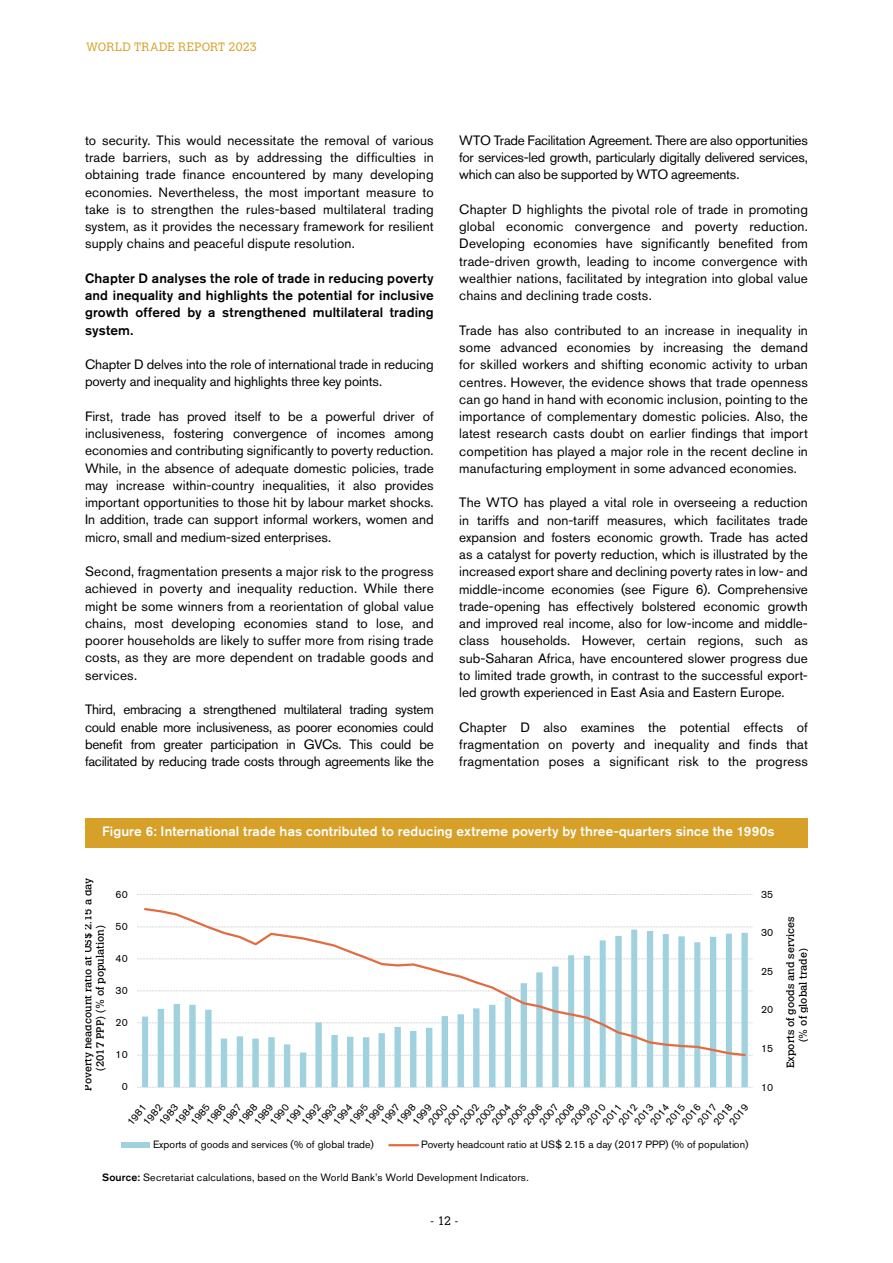
<style>
.page{position:relative;width:893px;height:1263px;background:#fff}
.page>*{position:absolute;margin:0;border:0;box-sizing:border-box;transform-origin:0 0}
.t1{font:13.5px/17.2px "Akzidenz Grotesk BE";letter-spacing:.005em;color:#000;text-align:justify}
.t2{font:500 13.5px/17.2px "Akzidenz Grotesk BE";letter-spacing:.01em;color:#000;text-align:justify}
.t3{font:500 13.5px "Akzidenz Grotesk BE";letter-spacing:.01em;color:#fff}
.t4{font:300 12px "Calvert MT Std";letter-spacing:.02em;color:#d6a029}
.t5{font:300 12px "Calvert MT Std";color:#000}
.t6{font:10.5px "Akzidenz Grotesk BE";color:#010202}
.t7{font:10.5px/12.5px "Calvert MT Std";color:#010202;text-align:center}
.t8{font:10.5px "Akzidenz Grotesk BE";letter-spacing:.02em;color:#000}
.s1{font-weight:500}
</style>
<div class="page">
<div style="left:85px;top:818px;width:723px;height:29px;background:#d6a029"></div>
<svg style="left:137px;top:1087px;width:616px;height:1px"></svg>
<svg style="left:137px;top:894px;width:616px;height:1px"></svg>
<svg style="left:142px;top:932px;width:606px;height:155px"></svg>
<svg style="left:143px;top:908px;width:604px;height:149px"></svg>
<div style="left:121px;top:1142px;width:29px;height:6px;background:#9fd1df"></div>
<hr style="left:389px;top:1144px;width:29px;height:2px;background:#e26c42">
<p class="t4" style="left:86px;top:40px;width:172px">WORLD TRADE REPORT 2023</p>
<p class="t1" style="left:85px;top:131px;width:350px">to security. This would necessitate the removal of various trade barriers, such as by addressing the difficulties in obtaining trade finance encountered by many developing economies. Nevertheless, the most important measure to take is to strengthen the rules-based multilateral trading system, as it provides the necessary framework for resilient supply chains and peaceful dispute resolution.</p>
<p class="t2" style="left:85px;top:269px;width:350px">Chapter D analyses the role of trade in reducing poverty and inequality and highlights the potential for inclusive growth offered by a strengthened multilateral trading system.</p>
<p class="t1" style="left:85px;top:356px;width:350px">Chapter D delves into the role of international trade in reducing poverty and inequality and highlights three key points.</p>
<p class="t1" style="left:85px;top:407px;width:350px">First, trade has proved itself to be a powerful driver of inclusiveness, fostering convergence of incomes among economies and contributing significantly to poverty reduction.<br>While, in the absence of adequate domestic policies, trade may increase within-country inequalities, it also provides important opportunities to those hit by labour market shocks.<br>In addition, trade can support informal workers, women and micro, small and medium-sized enterprises.</p>
<p class="t1" style="left:85px;top:563px;width:350px">Second, fragmentation presents a major risk to the progress achieved in poverty and inequality reduction. While there might be some winners from a reorientation of global value chains, most developing economies stand to lose, and poorer households are likely to suffer more from rising trade costs, as they are more dependent on tradable goods and services.</p>
<p class="t1" style="left:85px;top:701px;width:350px">Third, embracing a strengthened multilateral trading system could enable more inclusiveness, as poorer economies could benefit from greater participation in GVCs. This could be facilitated by reducing trade costs through agreements like the</p>
<p class="t1" style="left:459px;top:131px;width:350px">WTO Trade Facilitation Agreement. There are also opportunities for services-led growth, particularly digitally delivered services, which can also be supported by WTO agreements.</p>
<p class="t1" style="left:459px;top:201px;width:350px">Chapter D highlights the pivotal role of trade in promoting global economic convergence and poverty reduction.<br>Developing economies have significantly benefited from trade-driven growth, leading to income convergence with wealthier nations, facilitated by integration into global value chains and declining trade costs.</p>
<p class="t1" style="left:459px;top:321px;width:350px">Trade has also contributed to an increase in inequality in some advanced economies by increasing the demand for skilled workers and shifting economic activity to urban centres. However, the evidence shows that trade openness can go hand in hand with economic inclusion, pointing to the importance of complementary domestic policies. Also, the latest research casts doubt on earlier findings that import competition has played a major role in the recent decline in manufacturing employment in some advanced economies.</p>
<p class="t1" style="left:459px;top:494px;width:350px">The WTO has played a vital role in overseeing a reduction in tariffs and non-tariff measures, which facilitates trade expansion and fosters economic growth. Trade has acted as a catalyst for poverty reduction, which is illustrated by the increased export share and declining poverty rates in low- and middle-income economies (see Figure 6). Comprehensive trade-opening has effectively bolstered economic growth and improved real income, also for low-income and middle&shy;class households. However, certain regions, such as sub-Saharan Africa, have encountered slower progress due to limited trade growth, in contrast to the successful export&shy;led growth experienced in East Asia and Eastern Europe.</p>
<p class="t1" style="left:459px;top:718px;width:350px">Chapter D also examines the potential effects of fragmentation on poverty and inequality and finds that fragmentation poses a significant risk to the progress</p>
<p class="t3" style="left:102px;top:823px;width:674px">Figure 6: International trade has contributed to reducing extreme poverty by three-quarters since the 1990s</p>
<p class="t7" style="left:82px;top:1071px;width:195px;text-align:left;text-indent:-20px;rotate:-90deg">Poverty headcount ratio at US$ 2.15 a day (2017 PPP) (% of population)</p>
<p class="t6" style="left:116px;top:888px;width:14px">60</p>
<p class="t6" style="left:116px;top:920px;width:14px">50</p>
<p class="t6" style="left:116px;top:952px;width:14px">40</p>
<p class="t6" style="left:116px;top:984px;width:14px">30</p>
<p class="t6" style="left:116px;top:1016px;width:14px">20</p>
<p class="t6" style="left:116px;top:1048px;width:14px">10</p>
<p class="t6" style="left:122px;top:1080px;width:8px">0</p>
<p class="t6" style="left:710px;top:1120px;width:26px;rotate:-51deg">2018</p>
<p class="t6" style="left:584px;top:1120px;width:26px;rotate:-51deg">2010</p>
<p class="t6" style="left:552px;top:1120px;width:26px;rotate:-51deg">2008</p>
<p class="t6" style="left:631px;top:1120px;width:26px;rotate:-51deg">2013</p>
<p class="t6" style="left:425px;top:1120px;width:26px;rotate:-51deg">2000</p>
<p class="t6" style="left:647px;top:1120px;width:26px;rotate:-51deg">2014</p>
<p class="t6" style="left:679px;top:1120px;width:26px;rotate:-51deg">2016</p>
<p class="t6" style="left:394px;top:1120px;width:26px;rotate:-51deg">1998</p>
<p class="t6" style="left:726px;top:1120px;width:26px;rotate:-51deg">2019</p>
<p class="t6" style="left:473px;top:1120px;width:26px;rotate:-51deg">2003</p>
<p class="t6" style="left:520px;top:1120px;width:26px;rotate:-51deg">2006</p>
<p class="t6" style="left:267px;top:1120px;width:26px;rotate:-51deg">1990</p>
<p class="t6" style="left:489px;top:1120px;width:26px;rotate:-51deg">2004</p>
<p class="t6" style="left:568px;top:1120px;width:26px;rotate:-51deg">2009</p>
<p class="t6" style="left:235px;top:1120px;width:26px;rotate:-51deg">1988</p>
<p class="t6" style="left:663px;top:1120px;width:26px;rotate:-51deg">2015</p>
<p class="t6" style="left:615px;top:1120px;width:26px;rotate:-51deg">2012</p>
<p class="t6" style="left:314px;top:1120px;width:26px;rotate:-51deg">1993</p>
<p class="t6" style="left:362px;top:1120px;width:26px;rotate:-51deg">1996</p>
<p class="t6" style="left:330px;top:1120px;width:26px;rotate:-51deg">1994</p>
<p class="t6" style="left:504px;top:1120px;width:26px;rotate:-51deg">2005</p>
<p class="t6" style="left:409px;top:1120px;width:26px;rotate:-51deg">1999</p>
<p class="t6" style="left:457px;top:1120px;width:26px;rotate:-51deg">2002</p>
<p class="t6" style="left:156px;top:1120px;width:26px;rotate:-51deg">1983</p>
<p class="t6" style="left:204px;top:1120px;width:26px;rotate:-51deg">1986</p>
<p class="t6" style="left:172px;top:1120px;width:26px;rotate:-51deg">1984</p>
<p class="t6" style="left:346px;top:1120px;width:26px;rotate:-51deg">1995</p>
<p class="t6" style="left:251px;top:1120px;width:26px;rotate:-51deg">1989</p>
<p class="t6" style="left:299px;top:1120px;width:26px;rotate:-51deg">1992</p>
<p class="t6" style="left:188px;top:1120px;width:26px;rotate:-51deg">1985</p>
<p class="t6" style="left:694px;top:1120px;width:26px;rotate:-51deg">2017</p>
<p class="t6" style="left:140px;top:1120px;width:26px;rotate:-51deg">1982</p>
<p class="t6" style="left:536px;top:1120px;width:26px;rotate:-51deg">2007</p>
<p class="t6" style="left:378px;top:1120px;width:26px;rotate:-51deg">1997</p>
<p class="t6" style="left:219px;top:1120px;width:26px;rotate:-51deg">1987</p>
<p class="t6" style="left:599px;top:1120px;width:26px;rotate:-51deg">2011</p>
<p class="t6" style="left:441px;top:1120px;width:26px;rotate:-51deg">2001</p>
<p class="t6" style="left:283px;top:1120px;width:26px;rotate:-51deg">1991</p>
<p class="t6" style="left:124px;top:1120px;width:26px;rotate:-51deg">1981</p>
<p class="t6" style="left:153px;top:1138px;width:222px">Exports of goods and services (% of global trade)</p>
<p class="t6" style="left:421px;top:1138px;width:329px">Poverty headcount ratio at US$ 2.15 a day (2017 PPP) (% of population)</p>
<p class="t8" style="left:102px;top:1171px;width:428px"><span class="s1">Source:</span> Secretariat calculations, based on the World Bank’s World Development Indicators.</p>
<p class="t6" style="left:761px;top:888px;width:14px">35</p>
<p class="t6" style="left:761px;top:926px;width:14px">30</p>
<p class="t6" style="left:761px;top:965px;width:14px">25</p>
<p class="t6" style="left:761px;top:1003px;width:14px">20</p>
<p class="t6" style="left:761px;top:1042px;width:14px">15</p>
<p class="t6" style="left:761px;top:1081px;width:14px">10</p>
<p class="t5" style="left:430px;top:1214px;width:30px">- 12 -</p>
<p class="t7" style="left:784px;top:1068px;width:153px;rotate:-90deg">Exports of goods and services (% of global trade)</p>
</div>
